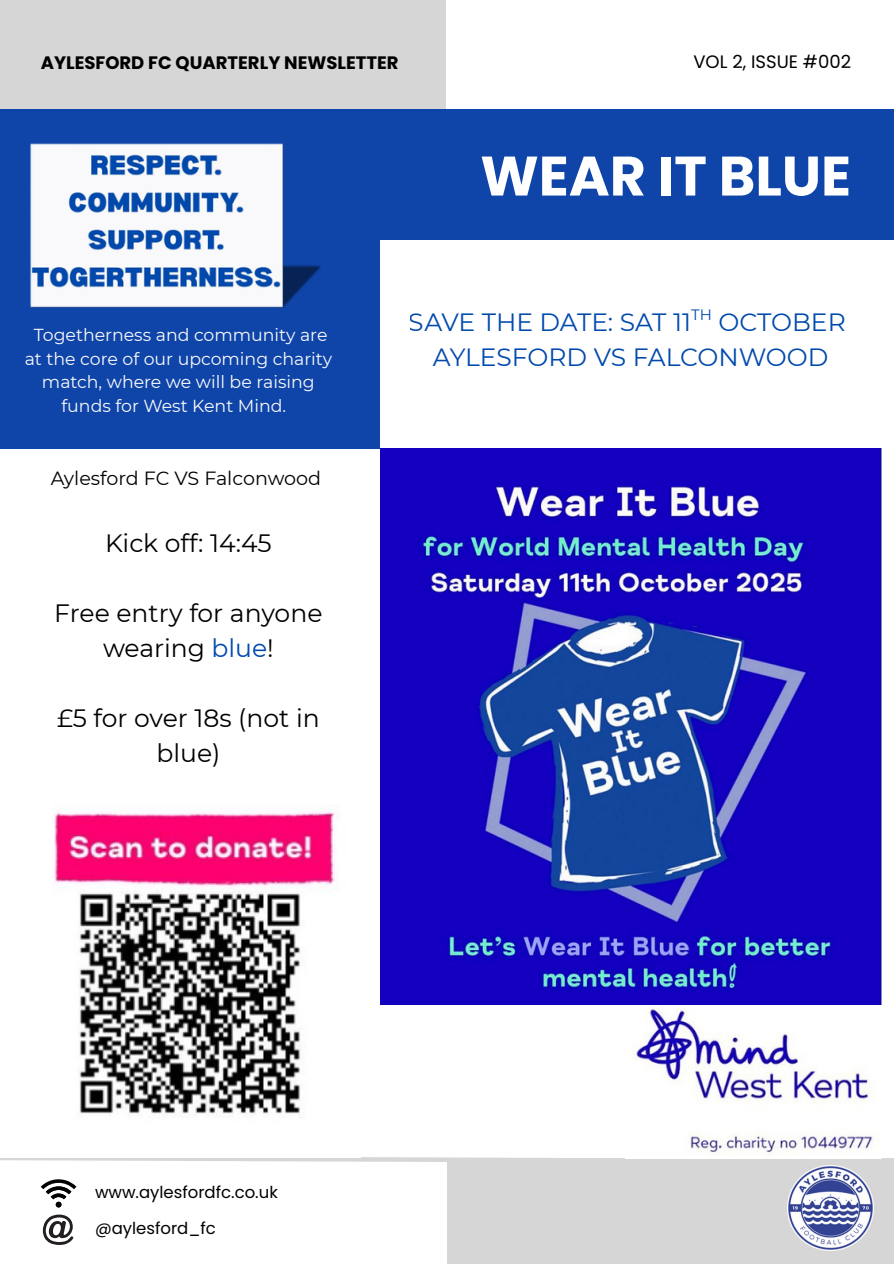
<style>
.page{position:relative;width:894px;height:1264px;background:#fff}
.page>*{position:absolute;margin:0;border:0;box-sizing:border-box;transform-origin:0 0}
.t1{font:700 55.5px "Poppins";color:#fff}
.t2{font:25.05px/35px "Montserrat";color:#000;text-align:center}
.t3{font:24.9px "Montserrat";color:#004aad}
.t4{font:19.05px "Montserrat";color:#000}
.t5{font:700 18px "Poppins";color:#000}
.t6{font:18px "Poppins";color:#000}
.t7{font:17.25px/23.7px "Montserrat";color:#f9f9fc;text-align:center}
.t8{font:16.5px/35.8px "Poppins";color:#000}
.t9{font:15px "Montserrat";color:#004aad}
.s1{color:#004aad}
</style>
<div class="page">
<div style="left:0;top:109px;width:893px;height:131px;background:#0f45a9"></div>
<div style="left:0;top:0;width:446px;height:109px;background:#d6d6d6"></div>
<div style="left:447px;top:1157px;width:446px;height:106px;background:#d6d6d6"></div>
<img style="left:787px;top:1165px;width:86px;height:85px">
<svg style="left:0;top:1157px;width:560px;height:5px"></svg>
<svg style="left:41px;top:1179px;width:35px;height:28px"></svg>
<svg style="left:43px;top:1214px;width:30px;height:30px"></svg>
<div style="left:0;top:225px;width:380px;height:223px;background:#0f45a9"></div>
<img style="left:30px;top:143px;width:291px;height:165px">
<img style="left:625px;top:1004px;width:255px;height:154px">
<img style="left:380px;top:448px;width:500px;height:556px">
<img style="left:53px;top:805px;width:282px;height:309px">
<p class="t5" style="left:41px;top:50px;width:359px">AYLESFORD FC QUARTERLY NEWSLETTER</p>
<p class="t6" style="left:693px;top:49px;width:159px">VOL 2, ISSUE #002</p>
<p class="t7" style="left:25px;top:323px;width:309px">Togetherness and community are at the core of our upcoming charity match, where we will be raising funds for West Kent Mind.</p>
<p class="t4" style="left:51px;top:466px;width:272px">Aylesford FC VS Falconwood</p>
<h2 class="t2" style="left:105px;top:526px;width:168px">Kick off: 14:45</h2>
<h2 class="t2" style="left:54px;top:595px;width:269px">Free entry for anyone wearing <span class="s1">blue</span>!</h2>
<h2 class="t2" style="left:57px;top:700px;width:264px">£5 for over 18s (not in blue)</h2>
<h1 class="t1" style="left:480px;top:137px;width:372px">WEAR IT BLUE</h1>
<p class="t9" style="left:690px;top:305px;width:22px">TH</p>
<h3 class="t3" style="left:432px;top:341px;width:397px">AYLESFORD VS FALCONWOOD</h3>
<h3 class="t3" style="left:409px;top:307px;width:438px">SAVE THE DATE: SAT 11 OCTOBER</h3>
<p class="t8" style="left:95px;top:1174px;width:184px">www.aylesfordfc.co.uk @aylesford_fc</p>
</div>
